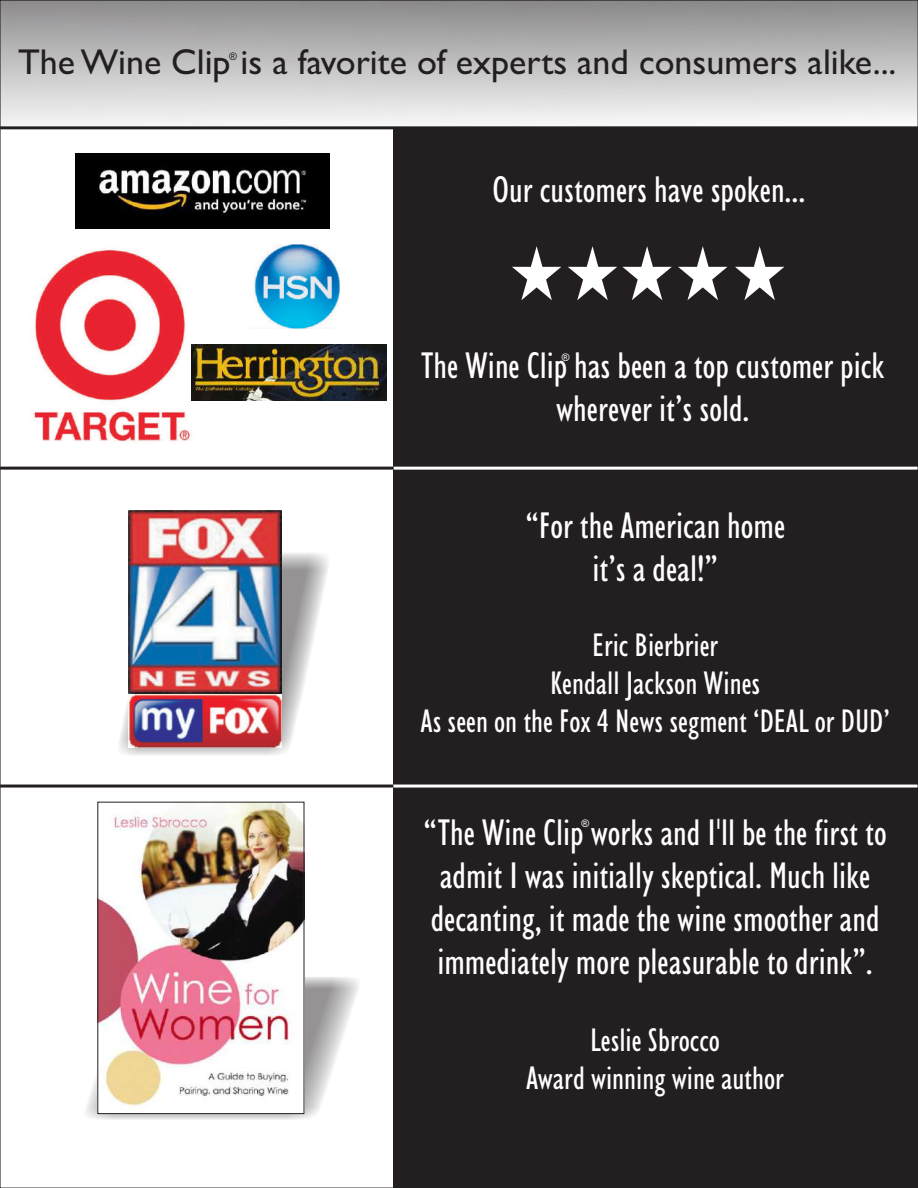
<style>
.page{position:relative;width:918px;height:1188px;background:#fff}
.page>*{position:absolute;margin:0;border:0;box-sizing:border-box;transform-origin:0 0}
.t1{font:condensed 37.5px/43.2px "Humanist 521 BT";color:#fff;text-align:center}
.t2{font:36px "Gill Sans";color:#231f20}
.t3{font:condensed 33px/38px "Humanist 521 BT";color:#fff;text-align:center}
.t4{font:10.5px "Arial";color:#fff}
.t5{font:10.5px "Arial";color:#231f20}
</style>
<div class="page">
<hr style="left:0;top:126px;width:918px;height:3px;background:#231f20">
<div style="left:393px;top:128px;width:525px;height:1060px;background:#231f20"></div>
<hr style="left:393px;top:467px;width:525px;height:3px;background:#fff">
<hr style="left:0;top:785px;width:918px;height:3px;background:#fff">
<img style="left:254px;top:244px;width:86px;height:84px">
<img style="left:33px;top:249px;width:166px;height:193px">
<svg style="left:119px;top:552px;width:209px;height:203px"></svg>
<img style="left:129px;top:511px;width:153px;height:236px">
<img style="left:76px;top:154px;width:254px;height:74px">
<svg style="left:735px;top:246px;width:49px;height:54px"></svg>
<svg style="left:678px;top:246px;width:49px;height:54px"></svg>
<svg style="left:568px;top:246px;width:104px;height:54px"></svg>
<svg style="left:512px;top:246px;width:49px;height:54px"></svg>
<img style="left:191px;top:345px;width:195px;height:55px">
<hr style="left:0;top:467px;width:393px;height:3px;background:#231f20">
<hr style="left:0;top:785px;width:393px;height:3px;background:#231f20">
<svg style="left:86px;top:976px;width:272px;height:144px"></svg>
<img style="left:100px;top:804px;width:202px;height:308px">
<div style="left:98px;top:802px;width:206px;height:312px;border:1px solid #231f20"></div>
<p class="t2" style="left:18px;top:50px;width:880px">The Wine Clip is a favorite of experts and consumers alike...</p>
<p class="t5" style="left:229px;top:52px;width:9px">®</p>
<p class="t1" style="left:493px;top:171px;width:314px">Our customers have spoken...</p>
<p class="t1" style="left:421px;top:347px;width:465px">The Wine Clip has been a top customer pick wherever it’s sold.</p>
<p class="t4" style="left:562px;top:353px;width:9px">®</p>
<p class="t1" style="left:525px;top:507px;width:261px">“For the American home it’s a deal!”</p>
<p class="t3" style="left:421px;top:629px;width:471px">Eric Bierbrier<br>Kendall Jackson Wines<br>As seen on the Fox 4 News segment ‘DEAL or DUD’</p>
<p class="t1" style="left:424px;top:813px;width:465px;text-align:left">“The Wine Clip works and I'll be the first to admit I was initially skeptical. Much like decanting, it made the wine smoother and immediately more pleasurable to drink”.</p>
<p class="t4" style="left:581px;top:819px;width:9px">®</p>
<p class="t3" style="left:526px;top:1023px;width:259px">Leslie Sbrocco<br>Award winning wine author</p>
</div>
